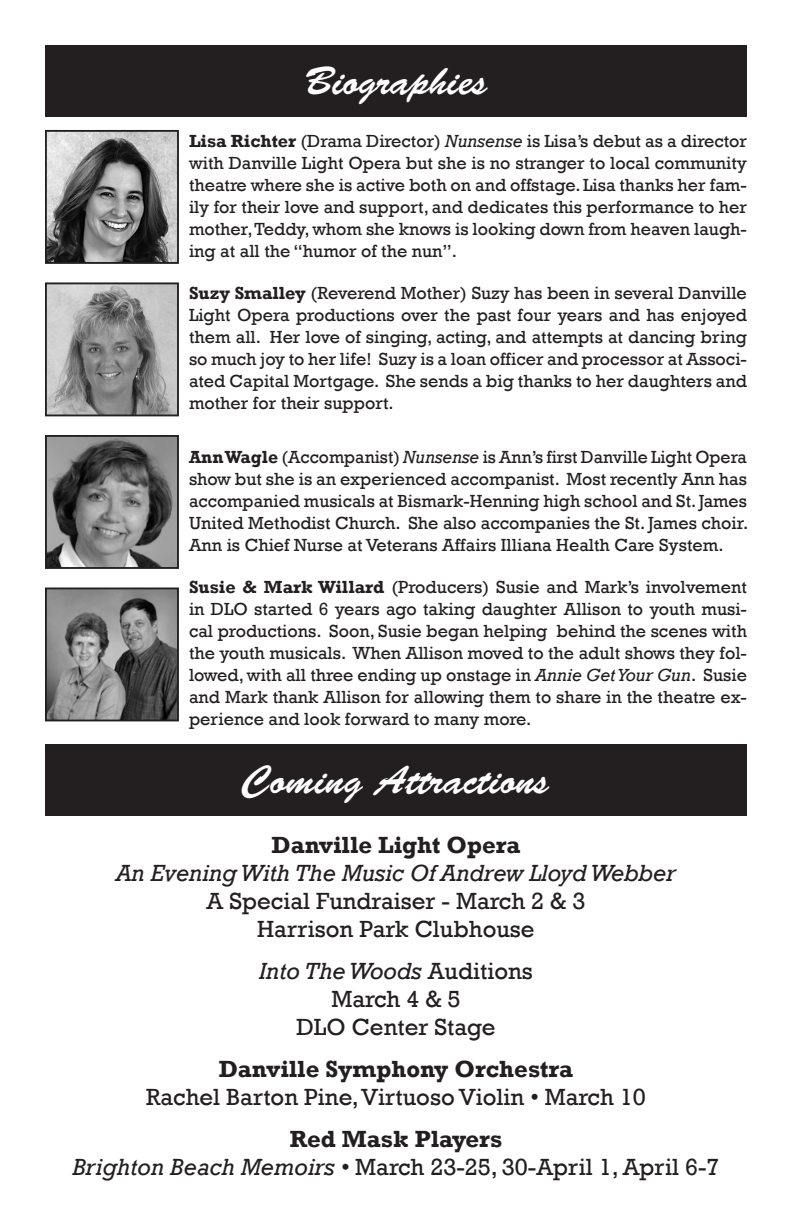
<style>
.page{position:relative;width:792px;height:1224px;background:#fff}
.page>*{position:absolute;margin:0;border:0;box-sizing:border-box;transform-origin:0 0}
.t1{font:40px "Brush Script Std";color:#fff}
.t2{font:24px "Rockwell";color:#231f20}
.t3{font:italic 24px "Rockwell";color:#231f20}
.t4{font:700 24px "Rockwell";color:#231f20}
.t5{font:18px/22px "Rockwell";color:#231f20;text-align:justify}
.s1{font-weight:700}
.s2{font-style:italic}
.s3{font-style:normal}
</style>
<div class="page">
<div style="left:45px;top:45px;width:702px;height:72px;background:#231f20"></div>
<img style="left:48px;top:133px;width:128px;height:128px">
<div style="left:45px;top:130px;width:134px;height:134px;border:2px solid #231f20"></div>
<img style="left:48px;top:285px;width:128px;height:128px">
<div style="left:45px;top:282px;width:134px;height:134px;border:2px solid #231f20"></div>
<img style="left:48px;top:438px;width:128px;height:128px">
<div style="left:45px;top:435px;width:134px;height:134px;border:2px solid #231f20"></div>
<img style="left:48px;top:591px;width:128px;height:127px">
<div style="left:45px;top:588px;width:134px;height:133px;border:2px solid #231f20"></div>
<div style="left:45px;top:744px;width:702px;height:72px;background:#231f20"></div>
<p class="t1" style="left:304px;top:59px;width:185px">Biographies</p>
<p class="t5" style="left:189px;top:131px;width:559px"><span class="s1">Lisa Richter</span> (Drama Director) <span class="s2">Nunsense</span> is Lisa’s debut as a director with Danville Light Opera but she is no stranger to local community theatre where she is active both on and offstage. Lisa thanks her fam&shy;ily for their love and support, and dedicates this performance to her mother, Teddy, whom she knows is looking down from heaven laugh&shy;ing at all the “humor of the nun”.</p>
<p class="t5" style="left:189px;top:283px;width:560px"><span class="s1">Suzy Smalley</span> (Reverend Mother) Suzy has been in several Danville Light Opera productions over the past four years and has enjoyed them all. Her love of singing, acting, and attempts at dancing bring so much joy to her life! Suzy is a loan officer and processor at Associ&shy;ated Capital Mortgage. She sends a big thanks to her daughters and mother for their support.</p>
<p class="t5" style="left:189px;top:447px;width:561px"><span class="s1">Ann Wagle</span> (Accompanist) <span class="s2">Nunsense</span> is Ann’s first Danville Light Opera show but she is an experienced accompanist. Most recently Ann has accompanied musicals at Bismark-Henning high school and St. James United Methodist Church. She also accompanies the St. James choir.<br>Ann is Chief Nurse at Veterans Affairs Illiana Health Care System.</p>
<p class="t5" style="left:189px;top:577px;width:560px"><span class="s1">Susie &amp; Mark Willard</span> (Producers) Susie and Mark’s involvement in DLO started 6 years ago taking daughter Allison to youth musi&shy;cal productions. Soon, Susie began helping behind the scenes with the youth musicals. When Allison moved to the adult shows they fol&shy;lowed, with all three ending up onstage in <span class="s2">Annie Get Your Gun</span>. Susie and Mark thank Allison for allowing them to share in the theatre ex&shy;perience and look forward to many more.</p>
<p class="t1" style="left:242px;top:758px;width:309px">Coming Attractions</p>
<p class="t4" style="left:271px;top:830px;width:251px">Danville Light Opera</p>
<p class="t3" style="left:116px;top:859px;width:561px">An Evening With The Music Of Andrew Lloyd Webber</p>
<p class="t2" style="left:207px;top:887px;width:380px">A Special Fundraiser - March 2 &amp; 3</p>
<p class="t2" style="left:257px;top:915px;width:279px">Harrison Park Clubhouse</p>
<p class="t3" style="left:259px;top:957px;width:275px">Into The Woods <span class="s3">Auditions</span></p>
<p class="t2" style="left:331px;top:985px;width:131px">March 4 &amp; 5</p>
<p class="t2" style="left:297px;top:1013px;width:200px">DLO Center Stage</p>
<p class="t4" style="left:219px;top:1054px;width:356px">Danville Symphony Orchestra</p>
<p class="t2" style="left:146px;top:1083px;width:501px">Rachel Barton Pine, Virtuoso Violin • March 10</p>
<p class="t4" style="left:290px;top:1124px;width:214px">Red Mask Players</p>
<p class="t2" style="left:72px;top:1153px;width:649px"><span class="s2">Brighton Beach Memoirs •</span> March 23-25, 30-April 1, April 6-7</p>
</div>
